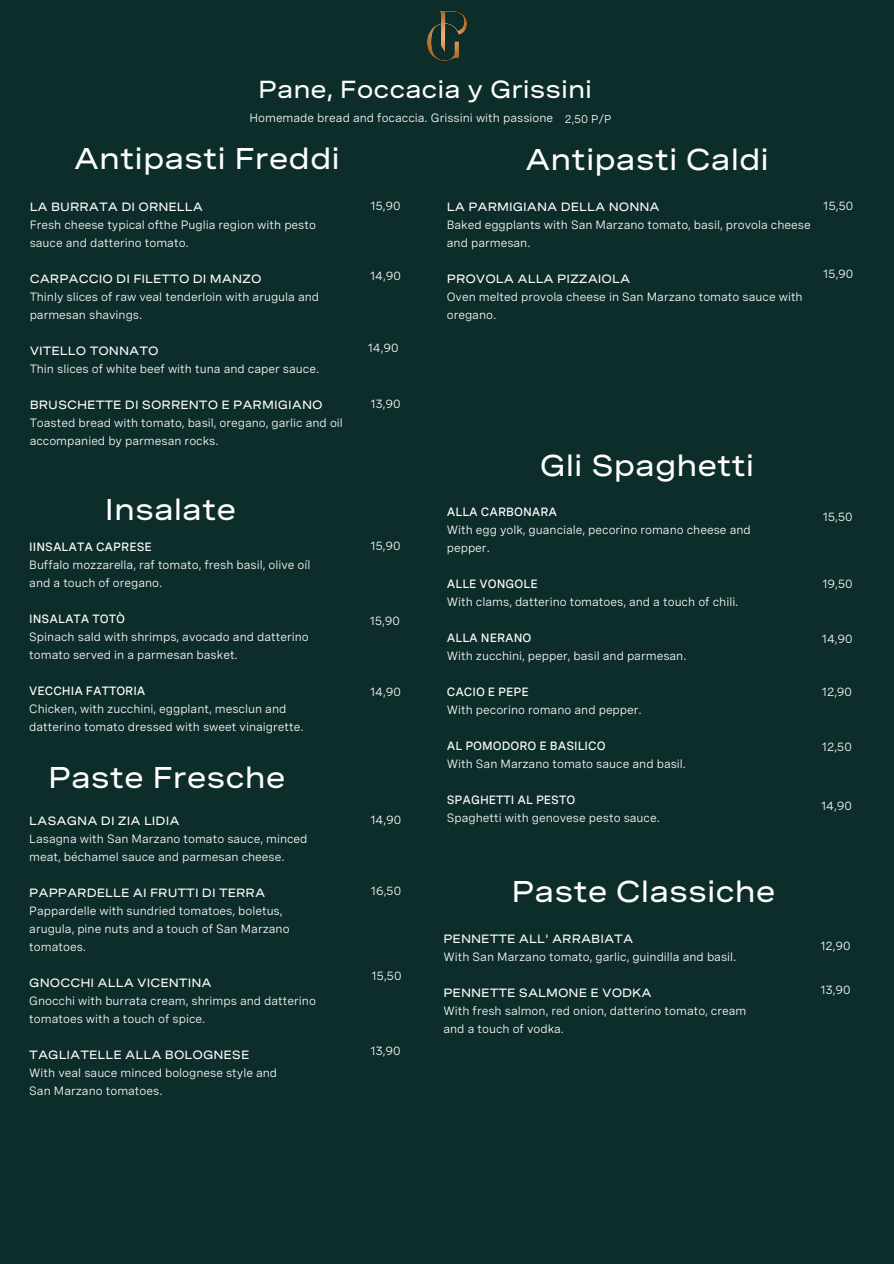
<style>
.page{position:relative;width:894px;height:1264px;background:#fff}
.page>*{position:absolute;margin:0;border:0;box-sizing:border-box;transform-origin:0 0}
.t1{font:500 30px "Spezia Extended";color:#fff}
.t2{font:500 24.6px "Spezia Extended";color:#fff}
.t3{font:12px/18px "Spezia";color:#fff}
.t4{font:500 12px "Spezia Extended";color:#fff}
.t5{font:500 12px "Spezia";color:#fff}
.t6{font:11.25px "Spezia";color:#fff}
</style>
<div class="page">
<div style="left:0;top:0;width:893px;height:1263px;background:#0d2d2a"></div>
<img style="left:427px;top:12px;width:39px;height:48px">
<p class="t2" style="left:258px;top:74px;width:335px">Pane, Foccacia y Grissini</p>
<p class="t3" style="left:249px;top:109px;width:305px">Homemade bread and focaccia. Grissini with passione</p>
<p class="t6" style="left:564px;top:112px;width:48px">2,50 P/P</p>
<p class="t1" style="left:74px;top:141px;width:268px">Antipasti Freddi</p>
<p class="t1" style="left:525px;top:142px;width:245px">Antipasti Caldi</p>
<h1 class="t4" style="left:30px;top:200px;width:175px">LA BURRATA DI ORNELLA</h1>
<h1 class="t3" style="left:30px;top:216px;width:288px">Fresh cheese typical ofthe Puglia region with pesto sauce and datterino tomato.</h1>
<p class="t4" style="left:30px;top:272px;width:233px">CARPACCIO DI FILETTO DI MANZO</p>
<p class="t3" style="left:30px;top:288px;width:291px">Thinly slices of raw veal tenderloin with arugula and parmesan shavings.</p>
<p class="t4" style="left:30px;top:344px;width:130px">VITELLO TONNATO</p>
<p class="t3" style="left:30px;top:360px;width:291px">Thin slices of white beef with tuna and caper sauce.</p>
<p class="t4" style="left:30px;top:398px;width:294px">BRUSCHETTE DI SORRENTO E PARMIGIANO</p>
<p class="t3" style="left:30px;top:414px;width:314px">Toasted bread with tomato, basil, oregano, garlic and oil accompanied by parmesan rocks.</p>
<p class="t1" style="left:105px;top:491px;width:133px">Insalate</p>
<p class="t5" style="left:29px;top:540px;width:124px">IINSALATA CAPRESE</p>
<p class="t3" style="left:29px;top:556px;width:282px">Buffalo mozzarella, raf tomato, fresh basil, olive oíl</p>
<p class="t3" style="left:29px;top:574px;width:135px">and a touch of oregano.</p>
<p class="t5" style="left:29px;top:612px;width:97px">INSALATA TOTÒ</p>
<p class="t3" style="left:29px;top:628px;width:281px">Spinach sald with shrimps, avocado and datterino</p>
<p class="t3" style="left:29px;top:646px;width:210px">tomato served in a parmesan basket.</p>
<p class="t5" style="left:29px;top:684px;width:118px">VECCHIA FATTORIA</p>
<h1 class="t3" style="left:29px;top:700px;width:258px">Chicken, with zucchini, eggplant, mesclun and</h1>
<p class="t3" style="left:29px;top:718px;width:276px">datterino tomato dressed with sweet vinaigrette.</p>
<h1 class="t1" style="left:48px;top:758px;width:239px">Paste Fresche</h1>
<p class="t4" style="left:29px;top:813px;width:152px">LASAGNA DI ZIA LIDIA</p>
<p class="t3" style="left:29px;top:829px;width:280px">Lasagna with San Marzano tomato sauce, minced</p>
<p class="t3" style="left:29px;top:847px;width:257px">meat, béchamel sauce and parmesan cheese.</p>
<p class="t4" style="left:29px;top:885px;width:237px">PAPPARDELLE AI FRUTTI DI TERRA</p>
<p class="t3" style="left:29px;top:901px;width:254px">Pappardelle with sundried tomatoes, boletus,</p>
<p class="t3" style="left:29px;top:919px;width:262px">arugula, pine nuts and a touch of San Marzano</p>
<p class="t3" style="left:29px;top:937px;width:58px">tomatoes.</p>
<p class="t4" style="left:29px;top:975px;width:184px">GNOCCHI ALLA VICENTINA</p>
<p class="t3" style="left:29px;top:991px;width:288px">Gnocchi with burrata cream, shrimps and datterino</p>
<p class="t3" style="left:29px;top:1009px;width:177px">tomatoes with a touch of spice.</p>
<p class="t4" style="left:29px;top:1047px;width:221px">TAGLIATELLE ALLA BOLOGNESE</p>
<p class="t3" style="left:29px;top:1063px;width:249px">With veal sauce minced bolognese style and</p>
<p class="t3" style="left:29px;top:1081px;width:135px">San Marzano tomatoes.</p>
<p class="t3" style="left:370px;top:197px;width:32px">15,90</p>
<h1 class="t3" style="left:370px;top:266px;width:32px">14,90</h1>
<p class="t3" style="left:368px;top:338px;width:32px">14,90</p>
<p class="t3" style="left:370px;top:395px;width:32px">13,90</p>
<p class="t3" style="left:370px;top:537px;width:32px">15,90</p>
<p class="t3" style="left:369px;top:612px;width:32px">15,90</p>
<h1 class="t3" style="left:370px;top:683px;width:32px">14,90</h1>
<p class="t3" style="left:370px;top:811px;width:32px">14,90</p>
<p class="t3" style="left:371px;top:881px;width:32px">16,50</p>
<p class="t3" style="left:371px;top:966px;width:32px">15,50</p>
<p class="t3" style="left:370px;top:1041px;width:32px">13,90</p>
<p class="t4" style="left:446px;top:200px;width:214px">LA PARMIGIANA DELLA NONNA</p>
<h2 class="t3" style="left:446px;top:216px;width:365px">Baked eggplants with San Marzano tomato, basil, provola cheese and parmesan.</h2>
<p class="t4" style="left:446px;top:272px;width:185px">PROVOLA ALLA PIZZAIOLA</p>
<h3 class="t3" style="left:446px;top:288px;width:357px">Oven melted provola cheese in San Marzano tomato sauce with oregano.</h3>
<p class="t1" style="left:539px;top:447px;width:216px">Gli Spaghetti</p>
<p class="t5" style="left:446px;top:504px;width:112px">ALLA CARBONARA</p>
<p class="t3" style="left:446px;top:520px;width:305px">With egg yolk, guanciale, pecorino romano cheese and pepper.</p>
<p class="t5" style="left:446px;top:576px;width:92px">ALLE VONGOLE</p>
<p class="t3" style="left:446px;top:592px;width:293px">With clams, datterino tomatoes, and a touch of chili.</p>
<p class="t5" style="left:446px;top:630px;width:86px">ALLA NERANO</p>
<p class="t3" style="left:446px;top:646px;width:241px">With zucchini, pepper, basil and parmesan.</p>
<p class="t5" style="left:446px;top:684px;width:83px">CACIO E PEPE</p>
<p class="t3" style="left:446px;top:700px;width:196px">With pecorino romano and pepper.</p>
<p class="t5" style="left:446px;top:738px;width:160px">AL POMODORO E BASILICO</p>
<p class="t3" style="left:446px;top:754px;width:241px">With San Marzano tomato sauce and basil.</p>
<p class="t5" style="left:446px;top:792px;width:130px">SPAGHETTI AL PESTO</p>
<p class="t3" style="left:446px;top:808px;width:215px">Spaghetti with genovese pesto sauce.</p>
<p class="t1" style="left:511px;top:873px;width:265px">Paste Classiche</p>
<p class="t4" style="left:443px;top:931px;width:191px">PENNETTE ALL' ARRABIATA</p>
<p class="t3" style="left:443px;top:947px;width:294px">With San Marzano tomato, garlic, guindilla and basil.</p>
<p class="t4" style="left:443px;top:985px;width:210px">PENNETTE SALMONE E VODKA</p>
<p class="t3" style="left:443px;top:1001px;width:304px">With fresh salmon, red onion, datterino tomato, cream and a touch of vodka.</p>
<p class="t3" style="left:823px;top:197px;width:31px">15,50</p>
<p class="t3" style="left:822px;top:265px;width:32px">15,90</p>
<p class="t3" style="left:822px;top:508px;width:31px">15,50</p>
<p class="t3" style="left:822px;top:575px;width:32px">19,50</p>
<p class="t3" style="left:821px;top:629px;width:32px">14,90</p>
<p class="t3" style="left:821px;top:683px;width:32px">12,90</p>
<p class="t3" style="left:821px;top:737px;width:31px">12,50</p>
<p class="t3" style="left:820px;top:796px;width:32px">14,90</p>
<p class="t3" style="left:820px;top:937px;width:32px">12,90</p>
<p class="t3" style="left:820px;top:981px;width:32px">13,90</p>
</div>
